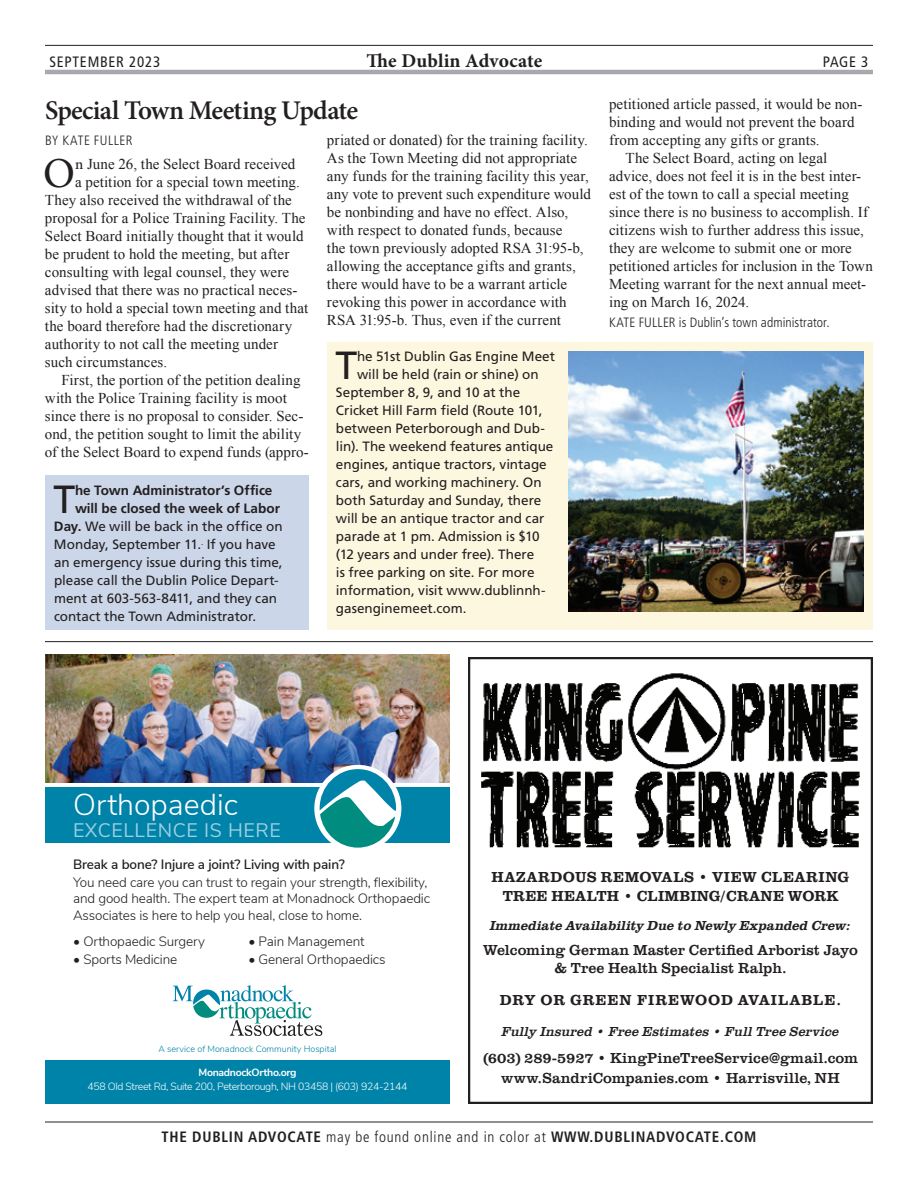
<style>
.page{position:relative;width:918px;height:1188px;background:#fff}
.page>*{position:absolute;margin:0;border:0;box-sizing:border-box;transform-origin:0 0}
.t1{font:42.75px "Minion Pro";color:#231f20}
.t2{font:39.3px "Frutiger LT Std";color:#231f20}
.t3{font:300 30.15px "Nunito Sans";color:#fff}
.t4{font:600 27px "Minion Pro";letter-spacing:-.03em;color:#231f20}
.t5{font:700 19.5px "Minion Pro";letter-spacing:.01em;color:#231f20}
.t6{font:19.5px "Nunito Sans";letter-spacing:.03em;color:#9ecee1}
.t7{font:15px/18px "Times New Roman";letter-spacing:.005em;color:#231f20}
.t8{font:15px/18px "Clarendon URW";letter-spacing:.005em;color:#231f20;text-align:center}
.t9{font:700 condensed 15px "Frutiger LT Std";letter-spacing:.05em;color:#231f20}
.t10{font:500 15px/19.5px "Clarendon URW";letter-spacing:.035em;color:#231f20;text-align:center}
.t11{font:500 15px "Clarendon URW";letter-spacing:.055em;color:#231f20}
.t12{font:condensed 15px "Frutiger LT Std";letter-spacing:.05em;color:#231f20}
.t13{font:13.5px "Frutiger LT Std";letter-spacing:-.005em;color:#231f20}
.t14{font:300 13.5px/16.5px "Nunito Sans";letter-spacing:-.01em;color:#231f20}
.t15{font:700 13.5px "Frutiger LT Std";color:#231f20}
.t16{font:italic 500 13.5px "Clarendon URW";letter-spacing:.005em;color:#231f20}
.t17{font:italic 13.5px "Clarendon URW";letter-spacing:.01em;color:#231f20}
.t18{font:600 13.5px "Nunito Sans";letter-spacing:-.01em;color:#231f20}
.t19{font:300 condensed 13.5px "Frutiger LT Std";letter-spacing:.005em;color:#231f20}
.t20{font:300 condensed 13.5px "Frutiger LT Std";letter-spacing:.035em;color:#231f20}
.t21{font:300 10.5px "Nunito Sans";letter-spacing:-.03em;color:#fff}
.t22{font:700 10.5px "Nunito Sans";letter-spacing:-.03em;color:#fff}
.t23{font:300 9px "Nunito Sans";color:#0083a9}
.s1{font-family:"Minion Pro";font-weight:500}
.s2{font-weight:700}
.s3{font-weight:300}
</style>
<div class="page">
<hr style="left:45px;top:45px;width:828px;height:1px;background:#231f20">
<hr style="left:45px;top:70px;width:828px;height:4px;background:#a8a9ad">
<hr style="left:45px;top:1122px;width:828px;height:1px;background:#231f20">
<hr style="left:45px;top:641px;width:828px;height:1px;background:#231f20">
<div style="left:45px;top:787px;width:405px;height:56px;background:#0083a9"></div>
<img style="left:45px;top:655px;width:405px;height:127px">
<div style="left:314px;top:765px;width:87px;height:87px;background:#fff;border-radius:50%"></div>
<div style="left:45px;top:1060px;width:405px;height:44px;background:#0083a9"></div>
<svg style="left:320px;top:769px;width:76px;height:79px"></svg>
<svg style="left:173px;top:985px;width:149px;height:51px"></svg>
<img style="left:481px;top:673px;width:379px;height:175px">
<div style="left:468px;top:657px;width:405px;height:447px;border:2px solid #231f20"></div>
<div style="left:45px;top:476px;width:264px;height:154px;background:#cbd6e8"></div>
<div style="left:327px;top:342px;width:546px;height:288px;background:#fef7e0"></div>
<img style="left:569px;top:351px;width:295px;height:261px">
<p class="t12" style="left:50px;top:53px;width:112px">SEPTEMBER 2023</p>
<h3 class="t5" style="left:367px;top:47px;width:177px">The Dublin Advocate</h3>
<p class="t12" style="left:823px;top:53px;width:47px">PAGE 3</p>
<h3 class="t4" style="left:45px;top:91px;width:315px">Special Town Meeting Update</h3>
<p class="t20" style="left:45px;top:133px;width:89px">BY KATE FULLER</p>
<h1 class="t1" style="left:43px;top:145px;width:33px">O</h1>
<p class="t7" style="left:75px;top:155px;width:222px"><span class="s1">n</span> June 26, the Select Board received</p>
<p class="t7" style="left:327px;top:131px;width:266px">priated or donated) for the training facility.<br>As the Town Meeting did not appropriate any funds for the training facility this year, any vote to prevent such expenditure would be nonbinding and have no effect. Also, with respect to donated funds, because<br>the town previously adopted RSA 31:95-b, allowing the acceptance gifts and grants, there would have to be a warrant article revoking this power in accordance with RSA 31:95-b. Thus, even if the current</p>
<p class="t7" style="left:75px;top:173px;width:226px">a petition for a special town meeting.</p>
<p class="t7" style="left:45px;top:191px;width:248px">They also received the withdrawal of the</p>
<p class="t7" style="left:45px;top:209px;width:262px">proposal for a Police Training Facility. The</p>
<p class="t7" style="left:45px;top:227px;width:260px">Select Board initially thought that it would</p>
<p class="t7" style="left:45px;top:245px;width:246px">be prudent to hold the meeting, but after</p>
<p class="t7" style="left:45px;top:263px;width:246px">consulting with legal counsel, they were</p>
<p class="t7" style="left:45px;top:281px;width:254px">advised that there was no practical neces-</p>
<p class="t7" style="left:45px;top:299px;width:265px">sity to hold a special town meeting and that</p>
<p class="t7" style="left:45px;top:317px;width:249px">the board therefore had the discretionary</p>
<p class="t7" style="left:45px;top:335px;width:235px">authority to not call the meeting under</p>
<p class="t7" style="left:45px;top:353px;width:124px">such circumstances.</p>
<p class="t7" style="left:61px;top:371px;width:241px">First, the portion of the petition dealing</p>
<p class="t7" style="left:45px;top:389px;width:243px">with the Police Training facility is moot</p>
<p class="t7" style="left:45px;top:407px;width:260px">since there is no proposal to consider. Sec-</p>
<p class="t7" style="left:45px;top:425px;width:258px">ond, the petition sought to limit the ability</p>
<p class="t7" style="left:45px;top:443px;width:265px">of the Select Board to expend funds (appro-</p>
<h2 class="t2" style="left:336px;top:342px;width:23px">T</h2>
<p class="t13" style="left:357px;top:349px;width:200px">he 51st Dublin Gas Engine Meet</p>
<p class="t13" style="left:357px;top:366px;width:183px">will be held (rain or shine) on</p>
<p class="t13" style="left:336px;top:384px;width:186px">September 8, 9, and 10 at the</p>
<p class="t13" style="left:336px;top:402px;width:208px">Cricket Hill Farm field (Route 101,</p>
<p class="t13" style="left:336px;top:420px;width:211px">between Peterborough and Dub-</p>
<p class="t13" style="left:336px;top:438px;width:219px">lin). The weekend features antique</p>
<p class="t13" style="left:336px;top:456px;width:212px">engines, antique tractors, vintage</p>
<p class="t13" style="left:336px;top:474px;width:207px">cars, and working machinery. On</p>
<p class="t13" style="left:336px;top:492px;width:207px">both Saturday and Sunday, there</p>
<p class="t13" style="left:336px;top:510px;width:210px">will be an antique tractor and car</p>
<p class="t13" style="left:336px;top:528px;width:205px">parade at 1 pm. Admission is $10</p>
<p class="t13" style="left:336px;top:546px;width:200px">(12 years and under free). There</p>
<p class="t13" style="left:336px;top:564px;width:200px">is free parking on site. For more</p>
<p class="t13" style="left:336px;top:582px;width:211px">information, visit www.dublinnh-</p>
<p class="t13" style="left:336px;top:600px;width:132px">gasenginemeet.com.</p>
<h2 class="t2" style="left:54px;top:476px;width:23px">T</h2>
<p class="t15" style="left:75px;top:482px;width:199px">he Town Administrator’s Office</p>
<p class="t15" style="left:75px;top:500px;width:206px">will be closed the week of Labor</p>
<p class="t13" style="left:54px;top:518px;width:230px"><span class="s2">Day.</span> We will be back in the office on</p>
<p class="t13" style="left:54px;top:536px;width:223px">Monday, September 11.<sup>.</sup> If you have</p>
<p class="t13" style="left:54px;top:554px;width:230px">an emergency issue during this time,</p>
<p class="t13" style="left:54px;top:572px;width:226px">please call the Dublin Police Depart-</p>
<p class="t13" style="left:54px;top:590px;width:225px">ment at 603-563-8411, and they can</p>
<p class="t13" style="left:54px;top:608px;width:204px">contact the Town Administrator.</p>
<p class="t7" style="left:609px;top:95px;width:255px">petitioned article passed, it would be non-</p>
<p class="t7" style="left:609px;top:113px;width:247px">binding and would not prevent the board</p>
<p class="t7" style="left:609px;top:131px;width:212px">from accepting any gifts or grants.</p>
<p class="t7" style="left:626px;top:149px;width:203px">The Select Board, acting on legal</p>
<p class="t7" style="left:609px;top:167px;width:254px">advice, does not feel it is in the best inter-</p>
<p class="t7" style="left:609px;top:185px;width:241px">est of the town to call a special meeting</p>
<p class="t7" style="left:609px;top:203px;width:261px">since there is no business to accomplish. If</p>
<p class="t7" style="left:609px;top:221px;width:257px">citizens wish to further address this issue,</p>
<p class="t7" style="left:609px;top:239px;width:244px">they are welcome to submit one or more</p>
<p class="t7" style="left:609px;top:257px;width:265px">petitioned articles for inclusion in the Town</p>
<p class="t7" style="left:609px;top:275px;width:259px">Meeting warrant for the next annual meet-</p>
<p class="t7" style="left:609px;top:293px;width:142px">ing on March 16, 2024.</p>
<p class="t19" style="left:609px;top:315px;width:222px">KATE FULLER is Dublin’s town administrator.</p>
<h3 class="t3" style="left:73px;top:783px;width:166px">Orthopaedic</h3>
<h3 class="t6" style="left:73px;top:816px;width:209px">EXCELLENCE IS HERE</h3>
<p class="t18" style="left:73px;top:854px;width:273px">Break a bone? Injure a joint? Living with pain?</p>
<p class="t14" style="left:73px;top:873px;width:359px">You need care you can trust to regain your strength, flexibility, and good health. The expert team at Monadnock Orthopaedic<br>Associates is here to help you heal, close to home.</p>
<p class="t14" style="left:73px;top:932px;width:133px">• Orthopaedic Surgery</p>
<p class="t14" style="left:73px;top:950px;width:106px">• Sports Medicine</p>
<p class="t14" style="left:248px;top:932px;width:118px">• Pain Management</p>
<p class="t14" style="left:248px;top:950px;width:139px">• General Orthopaedics</p>
<p class="t23" style="left:159px;top:1042px;width:179px">A service of Monadnock Community Hospital</p>
<p class="t22" style="left:199px;top:1065px;width:99px">MonadnockOrtho.org</p>
<p class="t21" style="left:88px;top:1079px;width:321px">458 Old Street Rd, Suite 200, Peterborough, NH 03458 | (603) 924-2144</p>
<p class="t10" style="left:492px;top:866px;width:359px">HAZARDOUS REMOVALS • VIEW CLEARING<br>TREE HEALTH • CLIMBING/CRANE WORK</p>
<p class="t16" style="left:490px;top:917px;width:362px">Immediate Availability Due to Newly Expanded Crew:</p>
<p class="t8" style="left:483px;top:940px;width:376px">Welcoming German Master Certified Arborist Jayo &amp; Tree Health Specialist Ralph.</p>
<p class="t11" style="left:500px;top:989px;width:343px">DRY OR GREEN FIREWOOD AVAILABLE.</p>
<p class="t17" style="left:502px;top:1022px;width:339px">Fully Insured • Free Estimates • Full Tree Service</p>
<p class="t8" style="left:483px;top:1048px;width:377px;line-height:19.5px">(603) 289-5927 • KingPineTreeService@gmail.com www.SandriCompanies.com • Harrisville, NH</p>
<p class="t9" style="left:161px;top:1128px;width:597px">THE DUBLIN ADVOCATE <span class="s3">may be found online and in color at</span> WWW.DUBLINADVOCATE.COM</p>
</div>
